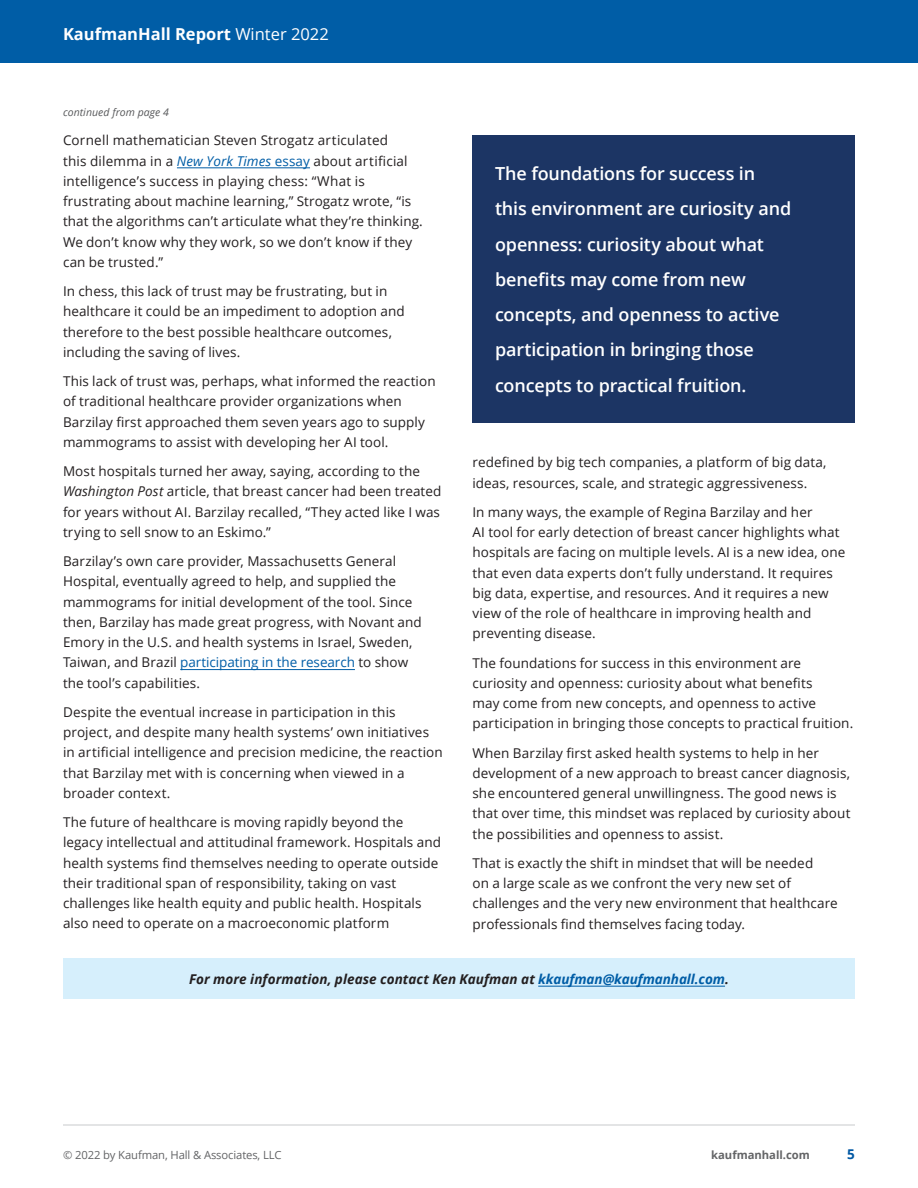
<style>
.page{position:relative;width:918px;height:1188px;background:#fff}
.page>*{position:absolute;margin:0;border:0;box-sizing:border-box;transform-origin:0 0}
.t1{font:600 18px/35.2px "Open Sans";letter-spacing:-.01em;color:#fff}
.t2{font:700 16.5px "Open Sans";color:#fff}
.t3{font:13.5px/20.2px "Open Sans";letter-spacing:.005em;color:#231f20}
.t4{font:italic 700 13.5px "Open Sans";letter-spacing:.005em;color:#231f20}
.t5{font:700 13.5px "Open Sans";color:#0058a4}
.t6{font:11.25px "Open Sans";letter-spacing:-.01em;color:#636466}
.t7{font:700 11.25px "Open Sans";color:#636466}
.t8{font:italic 10.5px "Open Sans";letter-spacing:.005em;color:#58595b}
.s1{font-weight:400}
.s2{font-style:italic;color:#005da6}
.s3{color:#005da6}
.s4{font-style:italic}
</style>
<div class="page">
<div style="left:0;top:0;width:918px;height:63px;background:#005da6"></div>
<hr style="left:63px;top:1125px;width:792px;height:1px;background:#c9cacc">
<hr style="left:177px;top:167px;width:133px;height:1px;background:#005da6">
<hr style="left:180px;top:669px;width:175px;height:1px;background:#005da6">
<div style="left:472px;top:135px;width:383px;height:288px;background:#1c3564"></div>
<div style="left:63px;top:958px;width:792px;height:41px;background:#d6effc"></div>
<hr style="left:538px;top:986px;width:187px;height:1px;background:#005da6">
<p class="t2" style="left:63px;top:22px;width:267px">KaufmanHall Report <span class="s1">Winter 2022</span></p>
<p class="t8" style="left:63px;top:105px;width:108px">continued from page 4</p>
<p class="t3" style="left:63px;top:130px;width:361px">Cornell mathematician Steven Strogatz articulated<br>this dilemma in a <span class="s2">New York Times</span> <span class="s3">essay</span> about artificial intelligence’s success in playing chess: “What is frustrating about machine learning,” Strogatz wrote, “is that the algorithms can’t articulate what they’re thinking.<br>We don’t know why they work, so we don’t know if they can be trusted.”</p>
<p class="t3" style="left:63px;top:281px;width:343px">In chess, this lack of trust may be frustrating, but in healthcare it could be an impediment to adoption and therefore to the best possible healthcare outcomes, including the saving of lives.</p>
<p class="t3" style="left:63px;top:371px;width:374px">This lack of trust was, perhaps, what informed the reaction of traditional healthcare provider organizations when Barzilay first approached them seven years ago to supply mammograms to assist with developing her AI tool.</p>
<p class="t3" style="left:63px;top:461px;width:380px">Most hospitals turned her away, saying, according to the <span class="s4">Washington Post</span> article, that breast cancer had been treated for years without AI. Barzilay recalled, “They acted like I was trying to sell snow to an Eskimo.”</p>
<p class="t3" style="left:63px;top:551px;width:360px">Barzilay’s own care provider, Massachusetts General Hospital, eventually agreed to help, and supplied the mammograms for initial development of the tool. Since then, Barzilay has made great progress, with Novant and Emory in the U.S. and health systems in Israel, Sweden, Taiwan, and Brazil <span class="s3">participating in the research</span> to show the tool’s capabilities.</p>
<p class="t3" style="left:63px;top:701px;width:381px">Despite the eventual increase in participation in this project, and despite many health systems’ own initiatives in artificial intelligence and precision medicine, the reaction that Barzilay met with is concerning when viewed in a broader context.</p>
<p class="t3" style="left:63px;top:812px;width:380px">The future of healthcare is moving rapidly beyond the legacy intellectual and attitudinal framework. Hospitals and health systems find themselves needing to operate outside their traditional span of responsibility, taking on vast challenges like health equity and public health. Hospitals also need to operate on a macroeconomic platform</p>
<h1 class="t1" style="left:495px;top:156px;width:298px">The foundations for success in this environment are curiosity and openness: curiosity about what benefits may come from new concepts, and openness to active participation in bringing those concepts to practical fruition.</h1>
<p class="t3" style="left:472px;top:452px;width:356px">redefined by big tech companies, a platform of big data, ideas, resources, scale, and strategic aggressiveness.</p>
<p class="t3" style="left:472px;top:501px;width:374px">In many ways, the example of Regina Barzilay and her<br>AI tool for early detection of breast cancer highlights what hospitals are facing on multiple levels. AI is a new idea, one that even data experts don’t fully understand. It requires big data, expertise, and resources. And it requires a new view of the role of healthcare in improving health and preventing disease.</p>
<p class="t3" style="left:472px;top:652px;width:382px">The foundations for success in this environment are curiosity and openness: curiosity about what benefits<br>may come from new concepts, and openness to active participation in bringing those concepts to practical fruition.</p>
<p class="t3" style="left:472px;top:742px;width:379px">When Barzilay first asked health systems to help in her development of a new approach to breast cancer diagnosis, she encountered general unwillingness. The good news is that over time, this mindset was replaced by curiosity about the possibilities and openness to assist.</p>
<p class="t3" style="left:472px;top:852px;width:367px">That is exactly the shift in mindset that will be needed<br>on a large scale as we confront the very new set of challenges and the very new environment that healthcare professionals find themselves facing today.</p>
<p class="t4" style="left:189px;top:969px;width:541px">For more information, please contact Ken Kaufman at <span class="s3">kkaufman@kaufmanhall.com</span>.</p>
<p class="t6" style="left:63px;top:1147px;width:220px">© 2022 by Kaufman, Hall &amp; Associates, LLC</p>
<p class="t7" style="left:711px;top:1147px;width:100px">kaufmanhall.com</p>
<p class="t5" style="left:847px;top:1144px;width:9px">5</p>
</div>
